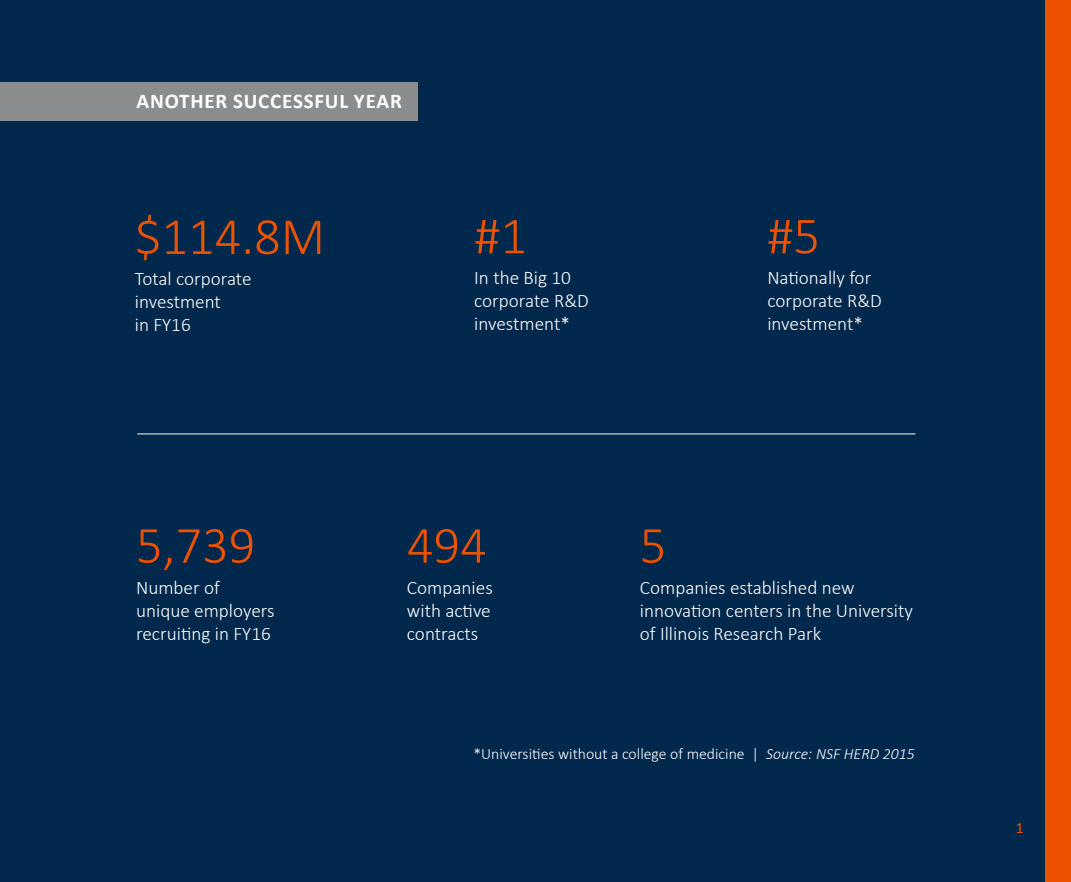
<style>
.page{position:relative;width:1071px;height:882px;background:#00284c}
.page>*{position:absolute;margin:0;border:0;box-sizing:border-box;transform-origin:0 0}
.t1{font:300 52.5px "Calibri";color:#ed5200}
.t2{font:700 21px "Calibri";letter-spacing:.04em;color:#fff}
.t3{font:300 19.25px/23.1px "Calibri";color:#fff}
.t4{font:300 15.75px "Calibri";color:#fff}
.t5{font:15.75px "Calibri";color:#ed5200}
.s1{font-style:italic}
</style>
<div class="page">
<hr style="left:137px;top:434px;width:778px;height:1px;background:#fff">
<div style="left:1046px;top:0;width:25px;height:882px;background:#ed5200"></div>
<div style="left:0;top:82px;width:418px;height:39px;background:#8b8c8e"></div>
<p class="t2" style="left:136px;top:87px;width:267px">ANOTHER SUCCESSFUL YEAR</p>
<p class="t1" style="left:135px;top:204px;width:192px">$114.8M</p>
<p class="t3" style="left:135px;top:267px;width:118px">Total corporate investment</p>
<p class="t3" style="left:135px;top:313px;width:58px">in FY16</p>
<p class="t1" style="left:474px;top:203px;width:54px">#1</p>
<p class="t3" style="left:474px;top:266px;width:98px">In the Big 10</p>
<p class="t3" style="left:474px;top:289px;width:116px">corporate R&amp;D investment*</p>
<p class="t1" style="left:767px;top:203px;width:54px">#5</p>
<p class="t3" style="left:767px;top:266px;width:116px">Nationally for corporate R&amp;D investment*</p>
<p class="t1" style="left:136px;top:513px;width:121px">5,739</p>
<p class="t3" style="left:136px;top:575px;width:140px">Number of unique employers recruiting in FY16</p>
<p class="t1" style="left:407px;top:513px;width:81px">494</p>
<p class="t3" style="left:407px;top:575px;width:87px;text-align:justify">Companies with active contracts</p>
<p class="t1" style="left:640px;top:513px;width:28px">5</p>
<p class="t3" style="left:640px;top:575px;width:275px">Companies established new innovation centers in the University of Illinois Research Park</p>
<p class="t4" style="left:473px;top:744px;width:443px">*Universities without a college of medicine | <span class="s1">Source: NSF HERD 2015</span></p>
<p class="t5" style="left:1016px;top:817px;width:9px">1</p>
</div>
